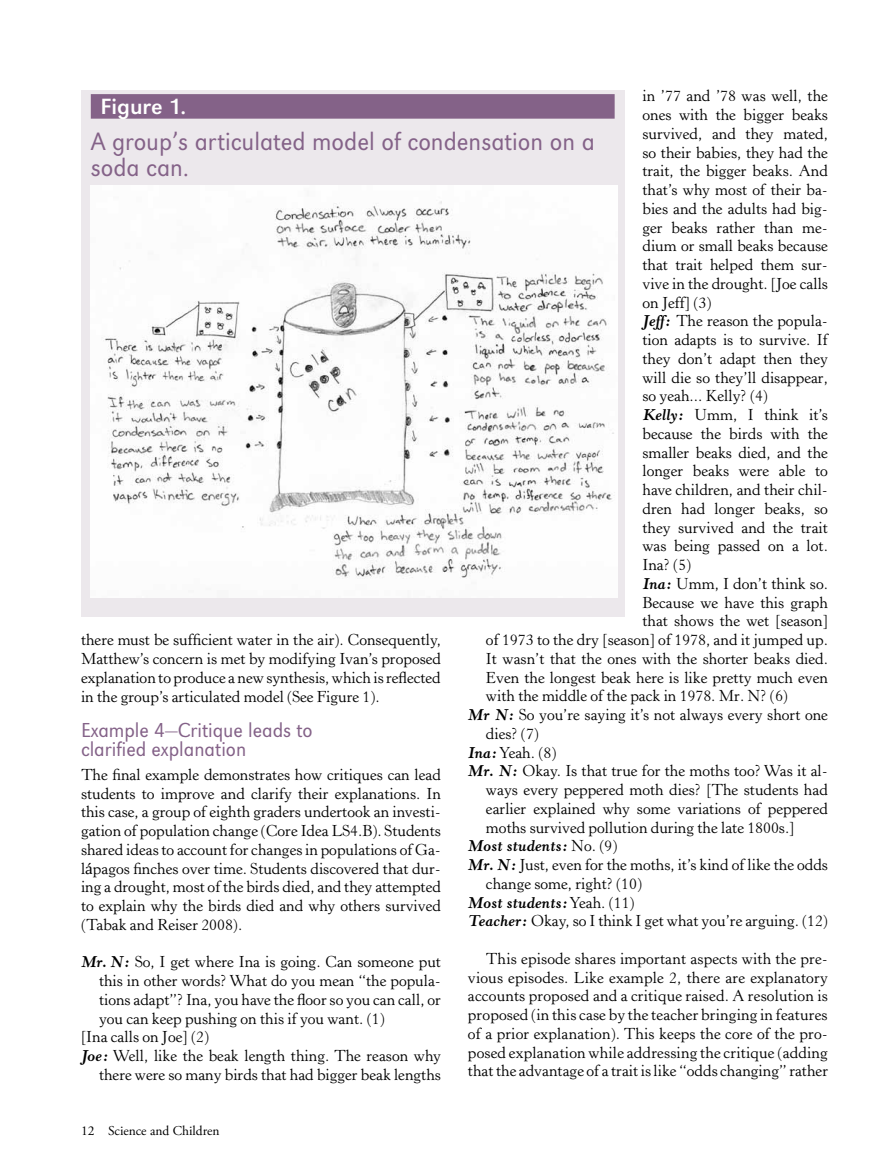
<style>
.page{position:relative;width:891px;height:1175px;background:#fff}
.page>*{position:absolute;margin:0;border:0;box-sizing:border-box;transform-origin:0 0}
.t1{font:26.1px/26.1px "URW Grotesk TOT Lig Nar";color:#846288}
.t2{font:22.95px "URW Grotesk TOT";color:#fff}
.t3{font:21px/18.8px "URW Grotesk TOT Lig Nar";color:#846288}
.t4{font:15.75px/18.8px "Horley Old Style MT Std";color:#000;text-align:justify}
.t5{font:italic 700 15.75px "Horley Old Style MT Std";color:#000}
.t6{font:13.5px "Adobe Garamond Pro";color:#000}
.s1{font-weight:700;font-style:italic}
.s2{font-weight:400;font-style:normal}
.s3{font-family:"Cambria"}
</style>
<div class="page">
<div style="left:81px;top:90px;width:543px;height:526px;background:#ece8ec"></div>
<div style="left:91px;top:94px;width:524px;height:25px;background:#846288"></div>
<img style="left:90px;top:186px;width:527px;height:411px">
<p class="t4" style="left:642px;top:87px;width:187px">in ’77 and ’78 was well, the</p>
<p class="t4" style="left:642px;top:106px;width:187px">ones with the bigger beaks</p>
<p class="t4" style="left:642px;top:124px;width:187px">survived, and they mated,</p>
<p class="t4" style="left:642px;top:143px;width:187px">so their babies, they had the</p>
<p class="t4" style="left:642px;top:162px;width:187px">trait, the bigger beaks. And</p>
<p class="t4" style="left:642px;top:181px;width:187px">that’s why most of their ba-</p>
<p class="t4" style="left:642px;top:199px;width:187px">bies and the adults had big-</p>
<p class="t4" style="left:642px;top:218px;width:187px">ger beaks rather than me-</p>
<p class="t4" style="left:642px;top:237px;width:187px">dium or small beaks because</p>
<p class="t4" style="left:642px;top:256px;width:187px">that trait helped them sur-</p>
<p class="t4" style="left:642px;top:274px;width:187px">vive in the drought. [Joe calls</p>
<p class="t4" style="left:642px;top:293px;width:71px">on Jeff] (3)</p>
<p class="t4" style="left:642px;top:312px;width:187px"><span class="s1">Jeff:</span> The reason the popula-</p>
<p class="t4" style="left:642px;top:331px;width:187px">tion adapts is to survive. If</p>
<p class="t4" style="left:642px;top:349px;width:187px">they don’t adapt then they</p>
<p class="t4" style="left:642px;top:368px;width:187px">will die so they’ll disappear,</p>
<p class="t4" style="left:642px;top:387px;width:127px">so yeah... Kelly? (4)</p>
<p class="t4" style="left:642px;top:406px;width:187px"><span class="s1">Kelly:</span> Umm, I think it’s</p>
<p class="t4" style="left:642px;top:424px;width:187px">because the birds with the</p>
<p class="t4" style="left:642px;top:443px;width:187px">smaller beaks died, and the</p>
<p class="t4" style="left:642px;top:462px;width:187px">longer beaks were able to</p>
<p class="t4" style="left:642px;top:481px;width:187px">have children, and their chil-</p>
<p class="t4" style="left:642px;top:499px;width:187px">dren had longer beaks, so</p>
<p class="t4" style="left:642px;top:518px;width:187px">they survived and the trait</p>
<p class="t4" style="left:642px;top:537px;width:187px">was being passed on a lot.</p>
<p class="t4" style="left:642px;top:556px;width:50px">Ina? (5)</p>
<p class="t4" style="left:642px;top:574px;width:187px"><span class="s1">Ina:</span> Umm, I don’t think so.</p>
<p class="t4" style="left:642px;top:593px;width:187px">Because we have this graph</p>
<p class="t4" style="left:642px;top:612px;width:187px">that shows the wet [season]</p>
<p class="t4" style="left:486px;top:630px;width:343px">of 1973 to the dry [season] of 1978, and it jumped up.</p>
<p class="t4" style="left:486px;top:649px;width:344px">It wasn’t that the ones with the shorter beaks died.</p>
<p class="t4" style="left:486px;top:668px;width:344px">Even the longest beak here is like pretty much even</p>
<p class="t4" style="left:486px;top:687px;width:304px">with the middle of the pack in 1978. Mr. N? (6)</p>
<p class="t4" style="left:468px;top:705px;width:362px"><span class="s1">Mr N:</span> So you’re saying it’s not always every short one</p>
<p class="t4" style="left:486px;top:724px;width:55px">dies? (7)</p>
<p class="t4" style="left:468px;top:743px;width:90px"><span class="s1">Ina:</span> Yeah. (8)</p>
<p class="t4" style="left:468px;top:762px;width:361px"><span class="s1">Mr. N:</span> Okay. Is that true for the moths too? Was it al-</p>
<p class="t4" style="left:486px;top:780px;width:343px">ways every peppered moth dies? [The students had</p>
<p class="t4" style="left:486px;top:799px;width:344px">earlier explained why some variations of peppered</p>
<p class="t4" style="left:486px;top:818px;width:310px">moths survived pollution during the late 1800s.]</p>
<p class="t5" style="left:468px;top:836px;width:151px">Most students: <span class="s2">No. (9)</span></p>
<p class="t4" style="left:468px;top:855px;width:361px"><span class="s1">Mr. N:</span> Just, even for the moths, it’s kind of like the odds</p>
<p class="t4" style="left:486px;top:874px;width:158px">change some, right? (10)</p>
<p class="t5" style="left:468px;top:892px;width:168px">Most students: <span class="s2">Yeah. (11)</span></p>
<p class="t4" style="left:468px;top:912px;width:362px"><span class="s1">Teacher:</span> Okay, so I think I get what you’re arguing. (12)</p>
<p class="t4" style="left:468px;top:949px;width:362px;text-indent:18px">This episode shares important aspects with the pre&shy;vious episodes. Like example 2, there are explanatory accounts proposed and a critique raised. A resolution is proposed (in this case by the teacher bringing in features of a prior explanation). This keeps the core of the pro&shy;posed explanation while addressing the critique (adding that the advantage of a trait is like “odds changing” rather</p>
<h2 class="t2" style="left:101px;top:93px;width:87px">Figure 1.</h2>
<h1 class="t1" style="left:91px;top:128px;width:506px">A group’s articulated model of condensation on a soda can.</h1>
<p class="t4" style="left:81px;top:631px;width:362px">there must be sufficient water in the air). Consequently, Matthew’s concern is met by modifying Ivan’s proposed explanation to produce a new synthesis, which is reflected in the group’s articulated model (See Figure 1).</p>
<h3 class="t3" style="left:81px;top:720px;width:233px">Example 4—Critique leads to clarified explanation</h3>
<p class="t4" style="left:81px;top:765px;width:362px">The final example demonstrates how critiques can lead students to improve and clarify their explanations. In this case, a group of eighth graders undertook an investi&shy;gation of population change (Core Idea LS4.B). Students shared ideas to account for changes in populations of Ga&shy;l<span class="s3">á</span>pagos finches over time. Students discovered that dur&shy;ing a drought, most of the birds died, and they attempted to explain why the birds died and why others survived (Tabak and Reiser 2008).</p>
<p class="t4" style="left:81px;top:952px;width:361px"><span class="s1">Mr. N:</span> So, I get where Ina is going. Can someone put</p>
<p class="t4" style="left:99px;top:971px;width:344px">this in other words? What do you mean “the popula-</p>
<p class="t4" style="left:99px;top:990px;width:343px">tions adapt”? Ina, you have the floor so you can call, or</p>
<p class="t4" style="left:99px;top:1009px;width:287px">you can keep pushing on this if you want. (1)</p>
<p class="t4" style="left:81px;top:1027px;width:130px">[Ina calls on Joe] (2)</p>
<p class="t4" style="left:81px;top:1046px;width:361px"><span class="s1">Joe:</span> Well, like the beak length thing. The reason why</p>
<p class="t4" style="left:99px;top:1065px;width:343px">there were so many birds that had bigger beak lengths</p>
<p class="t6" style="left:81px;top:1122px;width:140px">12 Science and Children</p>
</div>
